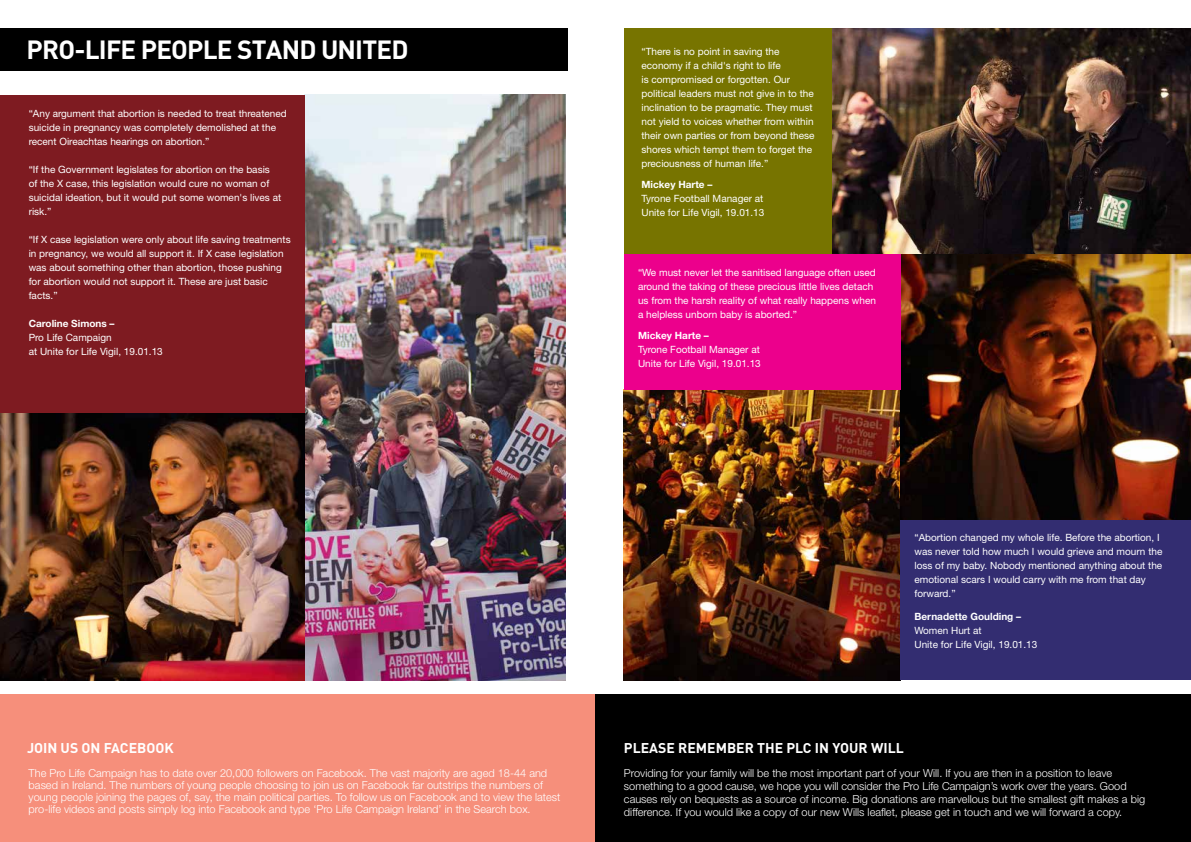
<style>
.page{position:relative;width:1191px;height:842px;background:#fff}
.page>*{position:absolute;margin:0;border:0;box-sizing:border-box;transform-origin:0 0}
.t1{font:700 26px "DIN";letter-spacing:-.03em;color:#fff}
.t2{font:700 14px "DIN";color:#fff}
.t3{font:300 11px/12px "Helvetica Neue";color:#fff}
.t4{font:10px/14px "Helvetica Neue";color:#fff}
.t5{font:700 10px "Helvetica Neue";color:#fff}
</style>
<div class="page">
<div style="left:0;top:694px;width:595px;height:148px;background:#f68f7b"></div>
<img style="left:831px;top:28px;width:360px;height:226px">
<img style="left:624px;top:389px;width:276px;height:291px">
<img style="left:305px;top:95px;width:261px;height:585px">
<img style="left:900px;top:254px;width:291px;height:266px">
<div style="left:595px;top:694px;width:596px;height:148px;background:#000"></div>
<div style="left:624px;top:28px;width:207px;height:226px;background:#777400"></div>
<div style="left:900px;top:520px;width:291px;height:160px;background:#332d71"></div>
<div style="left:624px;top:254px;width:276px;height:135px;background:#ec008c"></div>
<div style="left:0;top:28px;width:567px;height:43px;background:#000"></div>
<div style="left:0;top:95px;width:305px;height:319px;background:#7e1b21"></div>
<img style="left:0;top:414px;width:305px;height:266px">
<h1 class="t1" style="left:27px;top:33px;width:383px">PRO-LIFE PEOPLE STAND UNITED</h1>
<p class="t4" style="left:29px;top:106px;width:259px">“Any argument that abortion is needed to treat threatened suicide in pregnancy was completely demolished at the recent Oireachtas hearings on abortion.”</p>
<p class="t4" style="left:29px;top:162px;width:254px">“If the Government legislates for abortion on the basis<br>of the X case, this legislation would cure no woman of suicidal ideation, but it would put some women's lives at risk.”</p>
<p class="t4" style="left:29px;top:232px;width:263px">“If X case legislation were only about life saving treatments in pregnancy, we would all support it. If X case legislation was about something other than abortion, those pushing for abortion would not support it. These are just basic facts.”</p>
<p class="t5" style="left:29px;top:317px;width:87px">Caroline Simons –</p>
<p class="t4" style="left:29px;top:330px;width:136px">Pro Life Campaign<br>at Unite for Life Vigil, 19.01.13</p>
<p class="t4" style="left:641px;top:45px;width:174px">“There is no point in saving the economy if a child's right to life<br>is compromised or forgotten. Our political leaders must not give in to the inclination to be pragmatic. They must not yield to voices whether from within their own parties or from beyond these shores which tempt them to forget the preciousness of human life.”</p>
<p class="t5" style="left:641px;top:179px;width:72px">Mickey Harte –</p>
<p class="t4" style="left:641px;top:192px;width:124px">Tyrone Football Manager at<br>Unite for Life Vigil, 19.01.13</p>
<p class="t4" style="left:638px;top:265px;width:239px">“We must never let the sanitised language often used around the taking of these precious little lives detach us from the harsh reality of what really happens when a helpless unborn baby is aborted.”</p>
<p class="t5" style="left:638px;top:329px;width:72px">Mickey Harte –</p>
<p class="t4" style="left:638px;top:342px;width:124px">Tyrone Football Manager at<br>Unite for Life Vigil, 19.01.13</p>
<p class="t4" style="left:914px;top:530px;width:249px">“Abortion changed my whole life. Before the abortion, I was never told how much I would grieve and mourn the loss of my baby. Nobody mentioned anything about the emotional scars I would carry with me from that day forward.”</p>
<p class="t5" style="left:914px;top:610px;width:108px">Bernadette Goulding –</p>
<p class="t4" style="left:914px;top:623px;width:124px">Women Hurt at<br>Unite for Life Vigil, 19.01.13</p>
<h2 class="t2" style="left:27px;top:739px;width:148px">JOIN US ON FACEBOOK</h2>
<p class="t3" style="left:29px;top:766px;width:533px">The Pro Life Campaign has to date over 20,000 followers on Facebook. The vast majority are aged 18-44 and based in Ireland. The numbers of young people choosing to join us on Facebook far outstrips the numbers of young people joining the pages of, say, the main political parties. To follow us on Facebook and to view the latest pro-life videos and posts simply log into Facebook and type ‘Pro Life Campaign Ireland’ in the Search box.</p>
<p class="t3" style="left:624px;top:766px;width:522px;line-height:13px">Providing for your family will be the most important part of your Will. If you are then in a position to leave something to a good cause, we hope you will consider the Pro Life Campaign’s work over the years. Good causes rely on bequests as a source of income. Big donations are marvellous but the smallest gift makes a big difference. If you would like a copy of our new Wills leaflet, please get in touch and we will forward a copy.</p>
<h2 class="t2" style="left:624px;top:739px;width:281px">PLEASE REMEMBER THE PLC IN YOUR WILL</h2>
</div>
